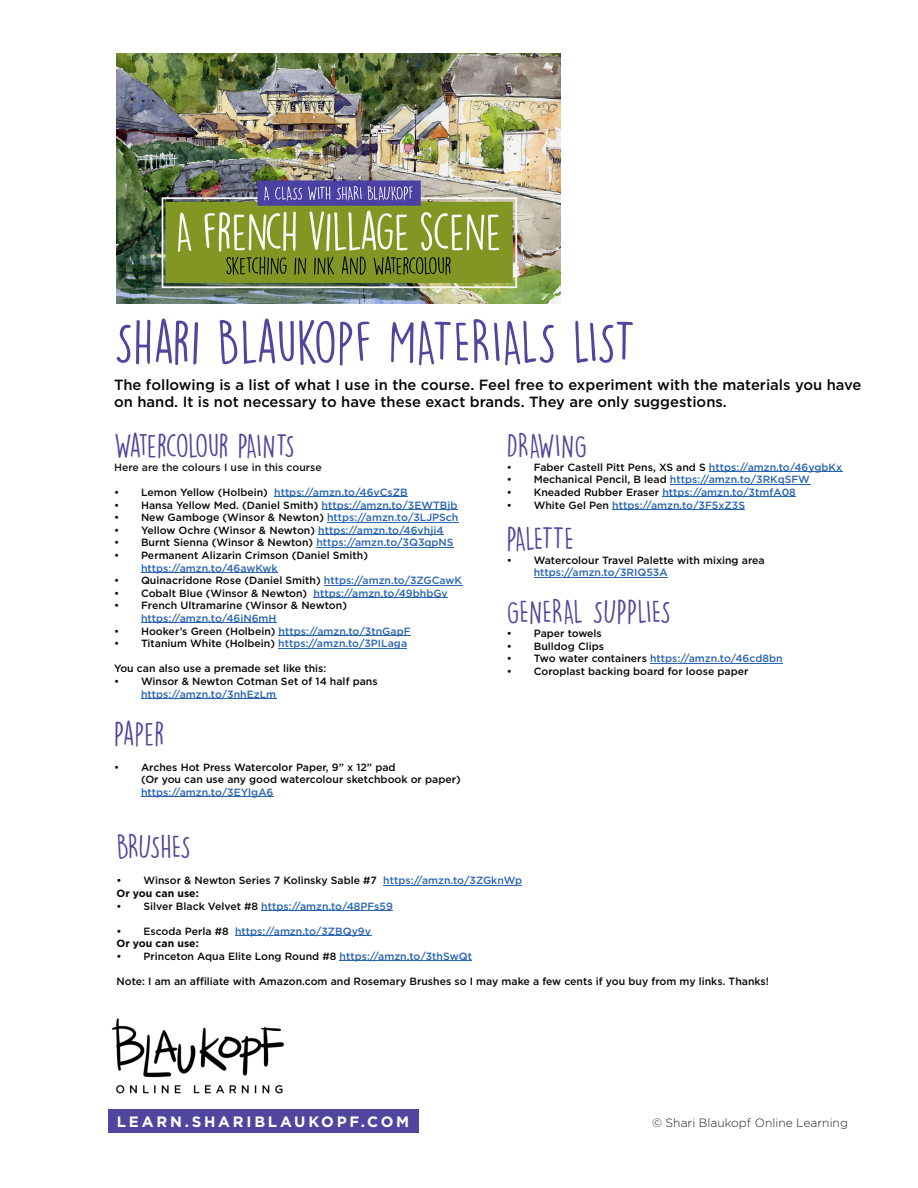
<style>
.page{position:relative;width:918px;height:1188px;background:#fff}
.page>*{position:absolute;margin:0;border:0;box-sizing:border-box;transform-origin:0 0}
.t1{font:54px "DK Lemon Yellow Sun";color:#50469d}
.t2{font:30px "DK Lemon Yellow Sun";letter-spacing:-.01em;color:#50469d}
.t3{font:30px "DK Lemon Yellow Sun";letter-spacing:-.045em;color:#50469d}
.t4{font:30px "DK Lemon Yellow Sun";letter-spacing:-.035em;color:#50469d}
.t5{font:700 15px "Gotham";letter-spacing:.185em;color:#fff}
.t6{font:500 14.85px/17.7px "Gotham";color:#080704}
.t7{font:300 12px "Gotham";color:#231f20}
.t8{font:500 10.5px/12.6px "Gotham";color:#080704}
.t9{font:500 10.5px/12.6px "Gotham";color:#2965b1}
.t10{font:500 10.5px "Gotham";color:#1b1716}
.s1{color:#080704}
.s2{color:#2965b1}
.s3{font-weight:700}
.s4{font-weight:700;color:#080704}
</style>
<div class="page">
<hr style="left:274px;top:497px;width:134px;height:1px;background:#2965b1">
<hr style="left:322px;top:509px;width:136px;height:1px;background:#2965b1">
<hr style="left:327px;top:522px;width:131px;height:1px;background:#2965b1">
<hr style="left:318px;top:535px;width:126px;height:1px;background:#2965b1">
<hr style="left:316px;top:547px;width:138px;height:1px;background:#2965b1">
<hr style="left:141px;top:572px;width:137px;height:1px;background:#2965b1">
<hr style="left:324px;top:585px;width:138px;height:1px;background:#2965b1">
<hr style="left:314px;top:598px;width:134px;height:1px;background:#2965b1">
<hr style="left:141px;top:623px;width:136px;height:1px;background:#2965b1">
<hr style="left:279px;top:635px;width:132px;height:1px;background:#2965b1">
<hr style="left:278px;top:648px;width:129px;height:1px;background:#2965b1">
<hr style="left:141px;top:698px;width:135px;height:1px;background:#2965b1">
<hr style="left:141px;top:797px;width:133px;height:1px;background:#2965b1">
<hr style="left:709px;top:472px;width:133px;height:1px;background:#2965b1">
<hr style="left:670px;top:484px;width:140px;height:1px;background:#2965b1">
<hr style="left:662px;top:497px;width:134px;height:1px;background:#2965b1">
<hr style="left:612px;top:509px;width:133px;height:1px;background:#2965b1">
<hr style="left:534px;top:577px;width:134px;height:1px;background:#2965b1">
<hr style="left:650px;top:663px;width:133px;height:1px;background:#2965b1">
<hr style="left:383px;top:885px;width:139px;height:1px;background:#2965b1">
<hr style="left:261px;top:910px;width:132px;height:1px;background:#2965b1">
<hr style="left:235px;top:936px;width:136px;height:1px;background:#2965b1">
<hr style="left:340px;top:961px;width:132px;height:1px;background:#2965b1">
<div style="left:108px;top:1109px;width:310px;height:24px;background:#50469d"></div>
<img style="left:111px;top:1018px;width:174px;height:76px">
<img style="left:116px;top:54px;width:445px;height:250px">
<h1 class="t1" style="left:114px;top:314px;width:523px">SHARI BLAUKOPF MATERIALS LIST</h1>
<h3 class="t6" style="left:114px;top:376px;width:749px">The following is a list of what I use in the course. Feel free to experiment with the materials you have on hand. It is not necessary to have these exact brands. They are only suggestions.</h3>
<h2 class="t3" style="left:114px;top:430px;width:182px">WATERCOLOUR PAINTS</h2>
<p class="t10" style="left:114px;top:462px;width:209px">Here are the colours I use in this course</p>
<p class="t9" style="left:114px;top:486px;width:295px"><span class="s1">• Lemon Yellow (Holbein)</span> https://amzn.to/46vCsZB</p>
<p class="t8" style="left:114px;top:499px;width:345px">• Hansa Yellow Med. (Daniel Smith) <span class="s2">https://amzn.to/3EWTBjb</span></p>
<p class="t8" style="left:114px;top:512px;width:346px">• New Gamboge (Winsor &amp; Newton) <span class="s2">https://amzn.to/3LJPSch</span></p>
<p class="t8" style="left:114px;top:524px;width:331px">• Yellow Ochre (Winsor &amp; Newton) <span class="s2">https://amzn.to/46vhji4</span></p>
<p class="t8" style="left:114px;top:537px;width:341px">• Burnt Sienna (Winsor &amp; Newton) <span class="s2">https://amzn.to/3Q3qpNS</span></p>
<p class="t8" style="left:114px;top:549px;width:255px">• Permanent Alizarin Crimson (Daniel Smith)</p>
<p class="t9" style="left:141px;top:562px;width:138px">https://amzn.to/46awKwk</p>
<p class="t8" style="left:114px;top:575px;width:350px">• Quinacridone Rose (Daniel Smith) <span class="s2">https://amzn.to/3ZGCawK</span></p>
<p class="t8" style="left:114px;top:587px;width:335px">• Cobalt Blue (Winsor &amp; Newton) <span class="s2">https://amzn.to/49bhbGv</span></p>
<p class="t8" style="left:114px;top:600px;width:234px">• French Ultramarine (Winsor &amp; Newton)</p>
<p class="t9" style="left:141px;top:612px;width:137px">https://amzn.to/46iN6mH</p>
<p class="t8" style="left:114px;top:625px;width:298px">• Hooker’s Green (Holbein) <span class="s2">https://amzn.to/3tnGapF</span></p>
<p class="t8" style="left:114px;top:638px;width:295px">• Titanium White (Holbein) <span class="s2">https://amzn.to/3PILaga</span></p>
<p class="t8" style="left:114px;top:663px;width:214px">You can also use a premade set like this:</p>
<p class="t8" style="left:114px;top:675px;width:265px">• Winsor &amp; Newton Cotman Set of 14 half pans</p>
<p class="t9" style="left:141px;top:688px;width:137px">https://amzn.to/3nhEzLm</p>
<h2 class="t2" style="left:114px;top:718px;width:52px">PAPER</h2>
<p class="t8" style="left:141px;top:761px;width:321px;text-indent:-27px">• Arches Hot Press Watercolor Paper, 9” x 12” pad<br>(Or you can use any good watercolour sketchbook or paper)</p>
<p class="t9" style="left:141px;top:786px;width:134px">https://amzn.to/3EYlgA6</p>
<h2 class="t2" style="left:507px;top:430px;width:82px">DRAWING</h2>
<p class="t8" style="left:507px;top:461px;width:337px">• Faber Castell Pitt Pens, XS and S <span class="s2">https://amzn.to/46ygbKx</span></p>
<p class="t8" style="left:507px;top:474px;width:305px">• Mechanical Pencil, B lead <span class="s2">https://amzn.to/3RKqSFW</span></p>
<p class="t9" style="left:507px;top:486px;width:291px"><span class="s1">• Kneaded Rubber Eraser</span> https://amzn.to/3tmfA08</p>
<p class="t9" style="left:507px;top:499px;width:240px"><span class="s1">• White Gel Pen</span> https://amzn.to/3F5xZ3S</p>
<h2 class="t3" style="left:507px;top:523px;width:69px">PALETTE</h2>
<p class="t8" style="left:507px;top:554px;width:259px">• Watercolour Travel Palette with mixing area</p>
<p class="t9" style="left:534px;top:567px;width:135px">https://amzn.to/3RIQ53A</p>
<h2 class="t2" style="left:507px;top:596px;width:166px">GENERAL SUPPLIES</h2>
<p class="t8" style="left:507px;top:627px;width:97px">• Paper towels</p>
<p class="t8" style="left:507px;top:640px;width:99px">• Bulldog Clips</p>
<p class="t9" style="left:507px;top:653px;width:277px"><span class="s1">• Two water containers</span> https://amzn.to/46cd8bn</p>
<p class="t8" style="left:507px;top:665px;width:243px">• Coroplast backing board for loose paper</p>
<h2 class="t4" style="left:116px;top:831px;width:76px">BRUSHES</h2>
<p class="t8" style="left:116px;top:875px;width:407px">• Winsor &amp; Newton Series 7 Kolinsky Sable #7 <span class="s2">https://amzn.to/3ZGknWp<br></span><span class="s3">Or you can use:</span></p>
<p class="t9" style="left:116px;top:900px;width:278px"><span class="s1">• Silver Black Velvet #8</span> https://amzn.to/48PFs59</p>
<p class="t9" style="left:116px;top:925px;width:256px"><span class="s1">• Escoda Perla #8</span> https://amzn.to/3ZBQy9v<br><span class="s4">Or you can use:</span></p>
<p class="t8" style="left:116px;top:950px;width:357px">• Princeton Aqua Elite Long Round #8 <span class="s2">https://amzn.to/3thSwQt</span></p>
<p class="t8" style="left:116px;top:976px;width:654px">Note: I am an affiliate with Amazon.com and Rosemary Brushes so I may make a few cents if you buy from my links. Thanks!</p>
<h3 class="t5" style="left:117px;top:1115px;width:294px">LEARN.SHARIBLAUKOPF.COM</h3>
<p class="t7" style="left:652px;top:1117px;width:197px">© Shari Blaukopf Online Learning</p>
</div>
